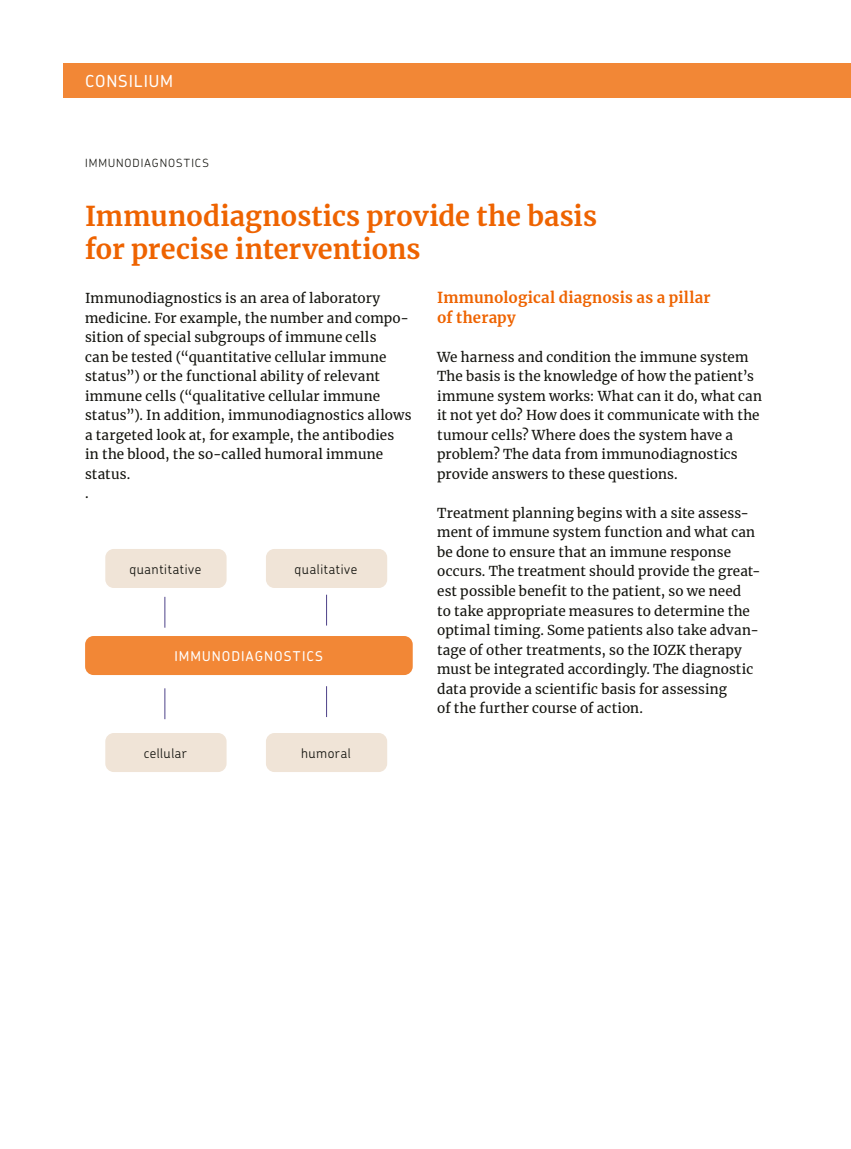
<style>
.page{position:relative;width:851px;height:1149px;background:#fff}
.page>*{position:absolute;margin:0;border:0;box-sizing:border-box;transform-origin:0 0}
.t1{font:700 27px/33px "Merriweather";color:#ee6300}
.t2{font:500 16.5px "Chevin Pro";letter-spacing:.055em;color:#fff}
.t3{font:700 15px/19.5px "Merriweather";letter-spacing:.015em;color:#ee6300}
.t4{font:13.5px/19.5px "Merriweather";letter-spacing:.01em;color:#12120d}
.t5{font:300 13.5px "Chevin Pro";letter-spacing:.04em;color:#12120d}
.t6{font:500 13.5px "Chevin Pro";letter-spacing:.08em;color:#fff}
.t7{font:300 11.25px "Chevin Pro";letter-spacing:.085em;color:#12120d}
</style>
<div class="page">
<div style="left:64px;top:64px;width:786px;height:34px;background:#f28736"></div>
<div style="left:85px;top:635px;width:327px;height:39px;background:#f28736;border-radius:9px"></div>
<div style="left:105px;top:549px;width:121px;height:39px;background:#f0e4d7;border-radius:9px"></div>
<div style="left:105px;top:732px;width:121px;height:39px;background:#f0e4d7;border-radius:9px"></div>
<div style="left:266px;top:549px;width:121px;height:39px;background:#f0e4d7;border-radius:9px"></div>
<div style="left:266px;top:732px;width:121px;height:39px;background:#f0e4d7;border-radius:9px"></div>
<hr style="left:164px;top:596px;width:1px;height:31px;background:#4e4289">
<hr style="left:164px;top:688px;width:1px;height:31px;background:#4e4289">
<hr style="left:326px;top:594px;width:1px;height:31px;background:#4e4289">
<hr style="left:326px;top:686px;width:1px;height:30px;background:#4e4289">
<p class="t2" style="left:85px;top:70px;width:90px">CONSILIUM</p>
<p class="t7" style="left:85px;top:155px;width:125px">IMMUNODIAGNOSTICS</p>
<h1 class="t1" style="left:85px;top:199px;width:513px">Immunodiagnostics provide the basis for precise interventions</h1>
<p class="t4" style="left:85px;top:288px;width:328px">Immunodiagnostics is an area of laboratory medicine. For example, the number and compo&shy;sition of special subgroups of immune cells<br>can be tested (“quantitative cellular immune status”) or the functional ability of relevant immune cells (“qualitative cellular immune status”). In addition, immunodiagnostics allows a targeted look at, for example, the antibodies<br>in the blood, the so-called humoral immune status.<br>.</p>
<p class="t3" style="left:437px;top:287px;width:275px">Immunological diagnosis as a pillar of therapy</p>
<p class="t4" style="left:437px;top:347px;width:326px">We harness and condition the immune system The basis is the knowledge of how the patient’s immune system works: What can it do, what can it not yet do? How does it communicate with the tumour cells? Where does the system have a problem? The data from immunodiagnostics provide answers to these questions.</p>
<p class="t4" style="left:437px;top:502px;width:325px">Treatment planning begins with a site assess&shy;ment of immune system function and what can be done to ensure that an immune response occurs. The treatment should provide the great&shy;est possible benefit to the patient, so we need<br>to take appropriate measures to determine the optimal timing. Some patients also take advan&shy;tage of other treatments, so the IOZK therapy must be integrated accordingly. The diagnostic data provide a scientific basis for assessing<br>of the further course of action.</p>
<p class="t5" style="left:294px;top:559px;width:64px">qualitative</p>
<p class="t5" style="left:129px;top:559px;width:73px">quantitative</p>
<p class="t6" style="left:174px;top:646px;width:150px">IMMUNODIAGNOSTICS</p>
<p class="t5" style="left:144px;top:743px;width:45px">cellular</p>
<p class="t5" style="left:301px;top:743px;width:51px">humoral</p>
</div>
